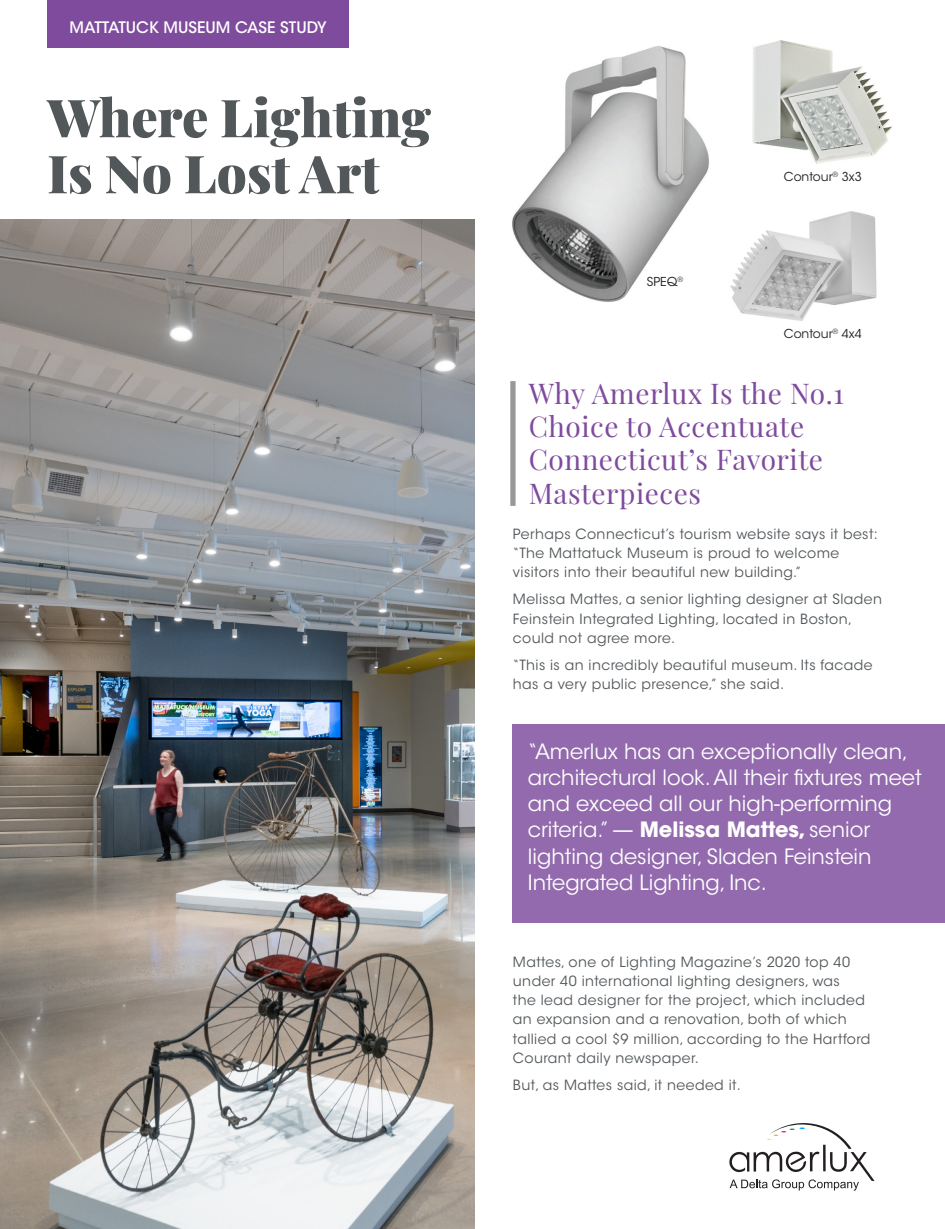
<style>
.page{position:relative;width:945px;height:1229px;background:#fff}
.page>*{position:absolute;margin:0;border:0;box-sizing:border-box;transform-origin:0 0}
.t1{font:900 52.5px/56px "Playfair Display";color:#52575a}
.t2{font:28px/33.2px "Playfair Display";letter-spacing:.02em;color:#7f4b9d}
.t3{font:21px/26.2px "ITC Avant Garde Std";color:#fff}
.t4{font:500 15.75px "ITC Avant Garde Std";color:#fff}
.t5{font:14px/19.2px "ITC Avant Garde Std";letter-spacing:.03em;color:#52575a}
.t6{font:12.25px "ITC Avant Garde Std";color:#231f20}
.s1{font-weight:700}
</style>
<div class="page">
<img style="left:0;top:219px;width:474px;height:1009px">
<img style="left:512px;top:46px;width:197px;height:256px">
<div style="left:513px;top:724px;width:432px;height:199px;background:#926aad"></div>
<div style="left:510px;top:381px;width:6px;height:125px;background:#979899"></div>
<div style="left:47px;top:0;width:302px;height:47px;background:#7f4b9d"></div>
<svg style="left:729px;top:1123px;width:146px;height:67px"></svg>
<img style="left:752px;top:40px;width:141px;height:124px">
<img style="left:730px;top:211px;width:147px;height:110px">
<p class="t4" style="left:70px;top:18px;width:259px">MATTATUCK MUSEUM CASE STUDY</p>
<p class="t1" style="left:47px;top:85px;width:385px">Where Lighting<br>Is No Lost Art</p>
<p class="t6" style="left:647px;top:274px;width:38px">SPEQ<sup>®</sup></p>
<p class="t6" style="left:784px;top:170px;width:80px">Contour<sup>®</sup> 3x3</p>
<p class="t6" style="left:784px;top:326px;width:80px">Contour<sup>®</sup> 4x4</p>
<p class="t2" style="left:529px;top:374px;width:317px">Why Amerlux Is the No.1<br>Choice to Accentuate<br>Connecticut’s Favorite<br>Masterpieces</p>
<p class="t5" style="left:513px;top:524px;width:366px">Perhaps Connecticut’s tourism website says it best: “The Mattatuck Museum is proud to welcome visitors into their beautiful new building.”</p>
<p class="t5" style="left:513px;top:590px;width:371px">Melissa Mattes, a senior lighting designer at Sladen<br>Feinstein Integrated Lighting, located in Boston, could not agree more.</p>
<p class="t5" style="left:513px;top:655px;width:361px">“This is an incredibly beautiful museum. Its facade has a very public presence,” she said.</p>
<p class="t3" style="left:528px;top:738px;width:395px">“Amerlux has an exceptionally clean, architectural look. All their fixtures meet and exceed all our high-performing criteria.” — <span class="s1">Melissa Mattes,</span> senior lighting designer, Sladen Feinstein Integrated Lighting, Inc.</p>
<p class="t5" style="left:513px;top:952px;width:359px">Mattes, one of Lighting Magazine’s 2020 top 40 under 40 international lighting designers, was<br>the lead designer for the project, which included an expansion and a renovation, both of which tallied a cool $9 million, according to the Hartford Courant daily newspaper.</p>
<p class="t5" style="left:513px;top:1075px;width:230px">But, as Mattes said, it needed it.</p>
</div>
